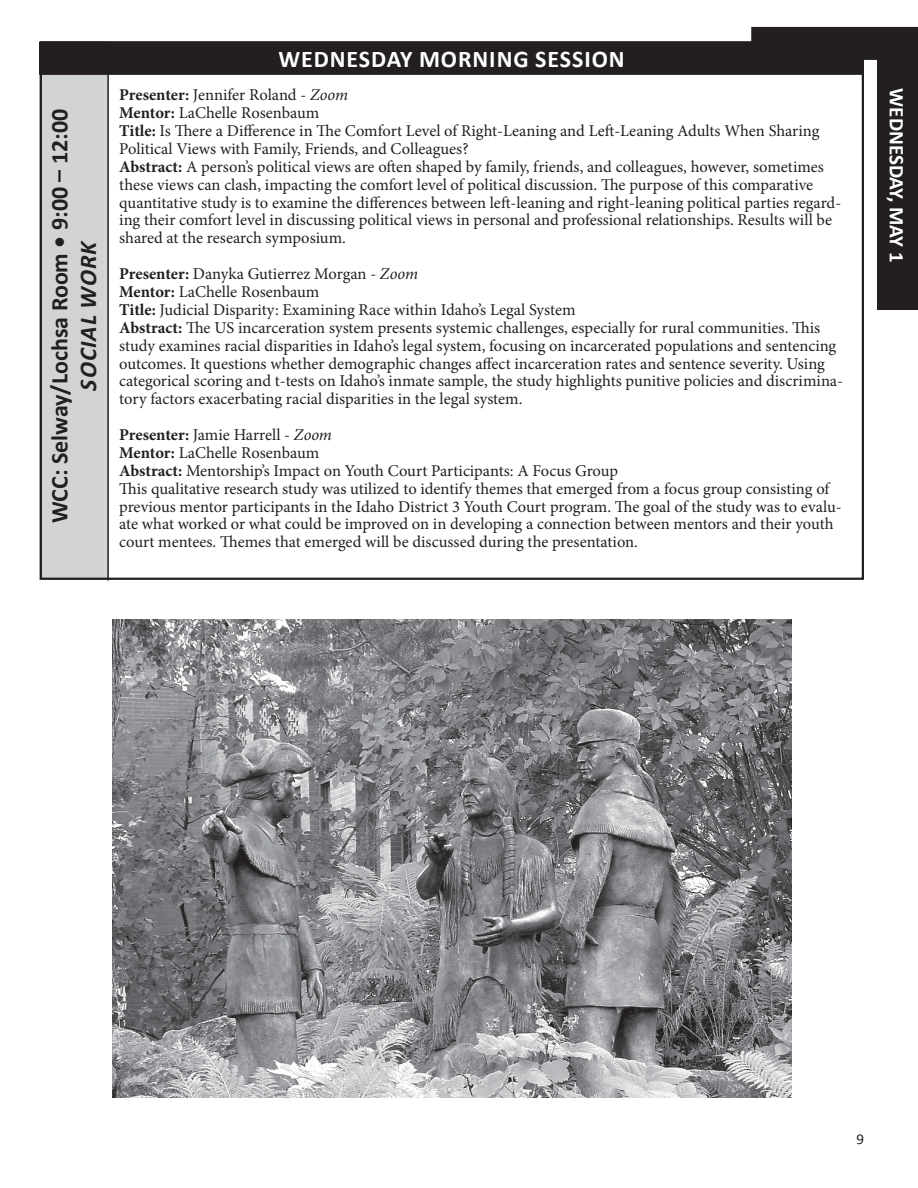
<style>
.page{position:relative;width:918px;height:1188px;background:#fff}
.page>*{position:absolute;margin:0;border:0;box-sizing:border-box;transform-origin:0 0}
.t1{font:700 24px "Calibri";color:#231f20}
.t2{font:700 24px "Calibri";letter-spacing:.04em;color:#fff}
.t3{font:italic 700 24px "Calibri";letter-spacing:.04em;color:#231f20}
.t4{font:700 21px "Calibri";color:#fff}
.t5{font:16.5px/17.9px "Minion Pro";color:#231f20}
.t6{font:15px "Calibri";color:#231f20}
.s1{font-weight:700}
.s2{font-style:italic}
</style>
<div class="page">
<div style="left:878px;top:40px;width:40px;height:270px;background:#231f20"></div>
<div style="left:753px;top:28px;width:165px;height:30px;background:#231f20"></div>
<hr style="left:751px;top:27px;width:167px;height:3px;background:#231f20">
<hr style="left:751px;top:30px;width:3px;height:27px;background:#231f20">
<hr style="left:751px;top:57px;width:167px;height:3px;background:#231f20">
<div style="left:39px;top:41px;width:68px;height:539px;background:#d1d3d4"></div>
<div style="left:40px;top:43px;width:822px;height:30px;background:#231f20"></div>
<hr style="left:39px;top:72px;width:824px;height:3px;background:#231f20">
<hr style="left:39px;top:42px;width:824px;height:3px;background:#231f20">
<hr style="left:39px;top:45px;width:3px;height:27px;background:#231f20">
<hr style="left:107px;top:69px;width:2px;height:512px;background:#231f20">
<img style="left:113px;top:620px;width:679px;height:477px">
<p class="t1" style="left:44px;top:523px;width:416px;rotate:-90deg">WCC: Selway/Lochsa Room • 9:00 – 12:00</p>
<p class="t3" style="left:73px;top:391px;width:152px;rotate:-90deg">SOCIAL WORK</p>
<p class="t2" style="left:278px;top:44px;width:348px">WEDNESDAY MORNING SESSION</p>
<p class="t5" style="left:119px;top:86px;width:230px"><span class="s1">Presenter:</span> Jennifer Roland - <span class="s2">Zoom</span></p>
<p class="t5" style="left:119px;top:104px;width:202px"><span class="s1">Mentor:</span> LaChelle Rosenbaum</p>
<p class="t5" style="left:119px;top:122px;width:702px"><span class="s1">Title:</span> Is There a Difference in The Comfort Level of Right-Leaning and Left-Leaning Adults When Sharing<br>Political Views with Family, Friends, and Colleagues?</p>
<p class="t5" style="left:119px;top:158px;width:723px"><span class="s1">Abstract:</span> A person’s political views are often shaped by family, friends, and colleagues, however, sometimes these views can clash, impacting the comfort level of political discussion. The purpose of this comparative quantitative study is to examine the differences between left-leaning and right-leaning political parties regard&shy;ing their comfort level in discussing political views in personal and professional relationships. Results will be shared at the research symposium.</p>
<p class="t5" style="left:119px;top:265px;width:300px"><span class="s1">Presenter:</span> Danyka Gutierrez Morgan - <span class="s2">Zoom</span></p>
<p class="t5" style="left:119px;top:283px;width:202px"><span class="s1">Mentor:</span> LaChelle Rosenbaum</p>
<p class="t5" style="left:119px;top:301px;width:458px"><span class="s1">Title:</span> Judicial Disparity: Examining Race within Idaho’s Legal System</p>
<p class="t5" style="left:119px;top:319px;width:725px"><span class="s1">Abstract:</span> The US incarceration system presents systemic challenges, especially for rural communities. This study examines racial disparities in Idaho’s legal system, focusing on incarcerated populations and sentencing outcomes. It questions whether demographic changes affect incarceration rates and sentence severity. Using categorical scoring and t-tests on Idaho’s inmate sample, the study highlights punitive policies and discrimina&shy;tory factors exacerbating racial disparities in the legal system.</p>
<p class="t5" style="left:119px;top:426px;width:214px"><span class="s1">Presenter:</span> Jamie Harrell - <span class="s2">Zoom</span></p>
<p class="t5" style="left:119px;top:444px;width:202px"><span class="s1">Mentor:</span> LaChelle Rosenbaum</p>
<p class="t5" style="left:119px;top:462px;width:500px"><span class="s1">Abstract:</span> Mentorship’s Impact on Youth Court Participants: A Focus Group</p>
<p class="t5" style="left:119px;top:480px;width:724px">This qualitative research study was utilized to identify themes that emerged from a focus group consisting of previous mentor participants in the Idaho District 3 Youth Court program. The goal of the study was to evalu&shy;ate what worked or what could be improved on in developing a connection between mentors and their youth court mentees. Themes that emerged will be discussed during the presentation.</p>
<p class="t4" style="left:910px;top:88px;width:176px;rotate:90deg">WEDNESDAY, MAY 1</p>
<p class="t6" style="left:856px;top:1129px;width:9px">9</p>
</div>
